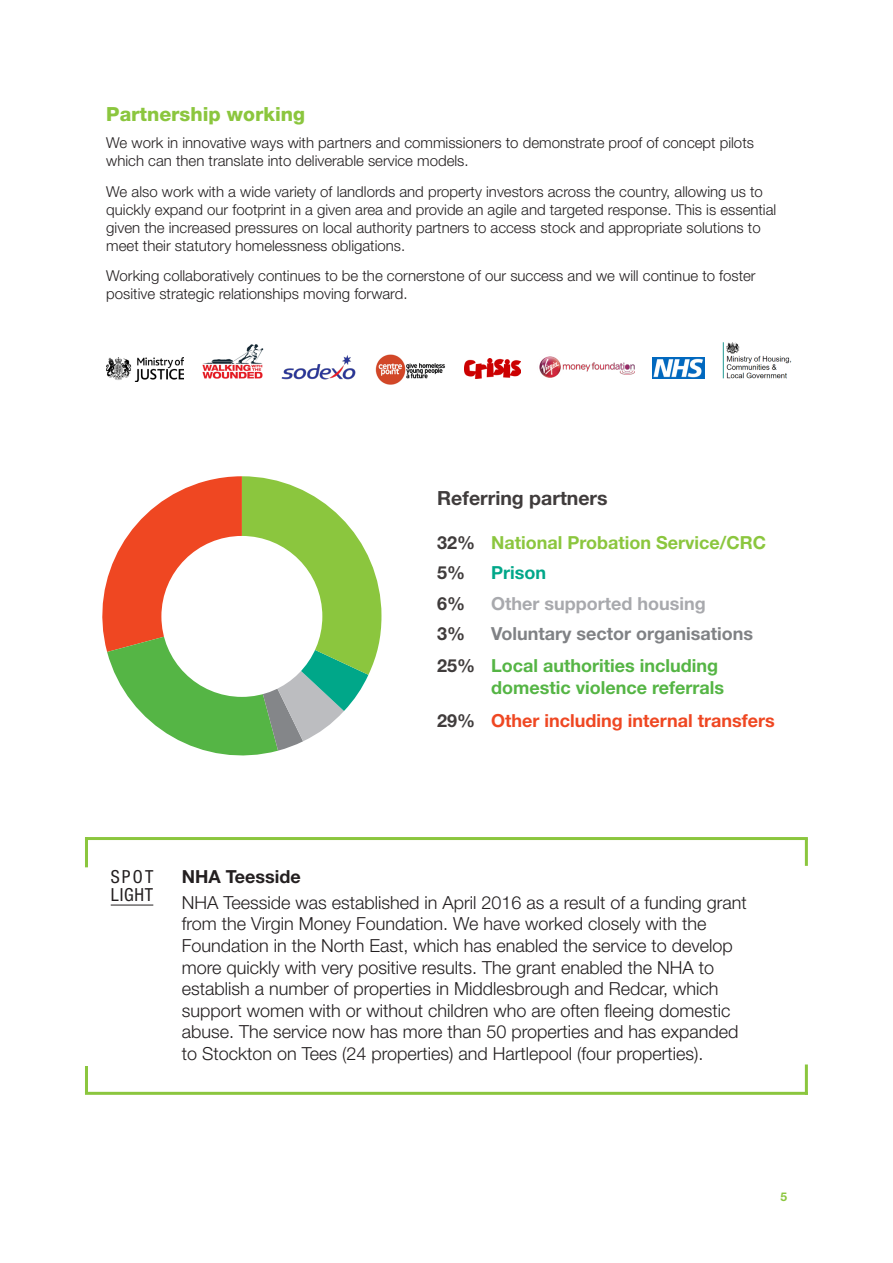
<style>
.page{position:relative;width:893px;height:1263px;background:#fff}
.page>*{position:absolute;margin:0;border:0;box-sizing:border-box;transform-origin:0 0}
.t1{font:800 19.5px "Helvetica Neue";color:#8bc63e}
.t2{font:700 19.5px "Helvetica Neue";color:#403c3c}
.t3{font:300 18px/21.6px "Helvetica Neue";color:#231f20}
.t4{font:700 18px/33.5px "Helvetica Neue";color:#ef4722;text-align:center}
.t5{font:700 18px/31.8px "Helvetica Neue";color:#808285}
.t6{font:700 18px/30.5px "Helvetica Neue";color:#8bc63e}
.t7{font:700 18px "Helvetica Neue";color:#a8a9ad}
.t8{font:700 18px "Helvetica Neue";color:#231f20}
.t9{font:condensed 18px "Helvetica Neue";letter-spacing:.06em;color:#231f20}
.t10{font:700 18px "Helvetica Neue";color:#00a789}
.t11{font:700 18px "Helvetica Neue";color:#403c3c}
.t12{font:300 15px/18px "Helvetica Neue";color:#231f20}
.s1{color:#403c3c}
.s2{color:#55b545}
</style>
<div class="page">
<hr style="left:86px;top:837px;width:720px;height:3px;background:#8bc63e">
<hr style="left:85px;top:838px;width:3px;height:28px;background:#8bc63e">
<hr style="left:805px;top:838px;width:3px;height:28px;background:#8bc63e">
<hr style="left:111px;top:905px;width:42px;height:1px;background:#231f20">
<hr style="left:86px;top:1092px;width:720px;height:3px;background:#8bc63e">
<hr style="left:805px;top:1066px;width:3px;height:27px;background:#8bc63e">
<hr style="left:85px;top:1066px;width:3px;height:27px;background:#8bc63e">
<svg style="left:102px;top:476px;width:279px;height:280px"></svg>
<div style="left:161px;top:536px;width:161px;height:161px;background:#fff;border-radius:50%"></div>
<img style="left:282px;top:355px;width:74px;height:25px">
<img style="left:202px;top:344px;width:62px;height:35px">
<img style="left:106px;top:357px;width:77px;height:24px">
<img style="left:465px;top:358px;width:56px;height:20px">
<img style="left:539px;top:356px;width:96px;height:22px">
<img style="left:723px;top:342px;width:68px;height:36px">
<img style="left:375px;top:354px;width:70px;height:31px">
<img style="left:653px;top:357px;width:52px;height:21px">
<p class="t1" style="left:106px;top:103px;width:200px">Partnership working</p>
<p class="t12" style="left:106px;top:133px;width:649px">We work in innovative ways with partners and commissioners to demonstrate proof of concept pilots which can then translate into deliverable service models.</p>
<p class="t12" style="left:106px;top:182px;width:671px">We also work with a wide variety of landlords and property investors across the country, allowing us to quickly expand our footprint in a given area and provide an agile and targeted response. This is essential given the increased pressures on local authority partners to access stock and appropriate solutions to meet their statutory homelessness obligations.</p>
<p class="t12" style="left:106px;top:267px;width:651px">Working collaboratively continues to be the cornerstone of our success and we will continue to foster positive strategic relationships moving forward.</p>
<p class="t2" style="left:437px;top:486px;width:172px">Referring partners</p>
<p class="t6" style="left:437px;top:527px;width:331px"><span class="s1">32%</span> National Probation Service/CRC<br><span class="s1">5%</span></p>
<p class="t10" style="left:491px;top:562px;width:56px">Prison</p>
<p class="t11" style="left:437px;top:592px;width:30px">6%</p>
<p class="t7" style="left:491px;top:592px;width:216px">Other supported housing</p>
<p class="t11" style="left:437px;top:623px;width:30px">3%</p>
<p class="t5" style="left:437px;top:617px;width:318px;text-indent:54px">Voluntary sector organisations<br><span class="s1">25%</span> <span class="s2">Local authorities including</span></p>
<p class="t4" style="left:437px;top:670px;width:339px"><span class="s2">domestic violence referrals<br></span><span class="s1">29%</span> Other including internal transfers</p>
<p class="t9" style="left:111px;top:866px;width:44px">SPOT</p>
<p class="t9" style="left:111px;top:884px;width:44px">LIGHT</p>
<p class="t8" style="left:182px;top:865px;width:120px">NHA Teesside</p>
<p class="t3" style="left:182px;top:891px;width:567px">NHA Teesside was established in April 2016 as a result of a funding grant from the Virgin Money Foundation. We have worked closely with the Foundation in the North East, which has enabled the service to develop more quickly with very positive results. The grant enabled the NHA to establish a number of properties in Middlesbrough and Redcar, which support women with or without children who are often fleeing domestic abuse. The service now has more than 50 properties and has expanded to Stockton on Tees (24 properties) and Hartlepool (four properties).</p>
</div>
